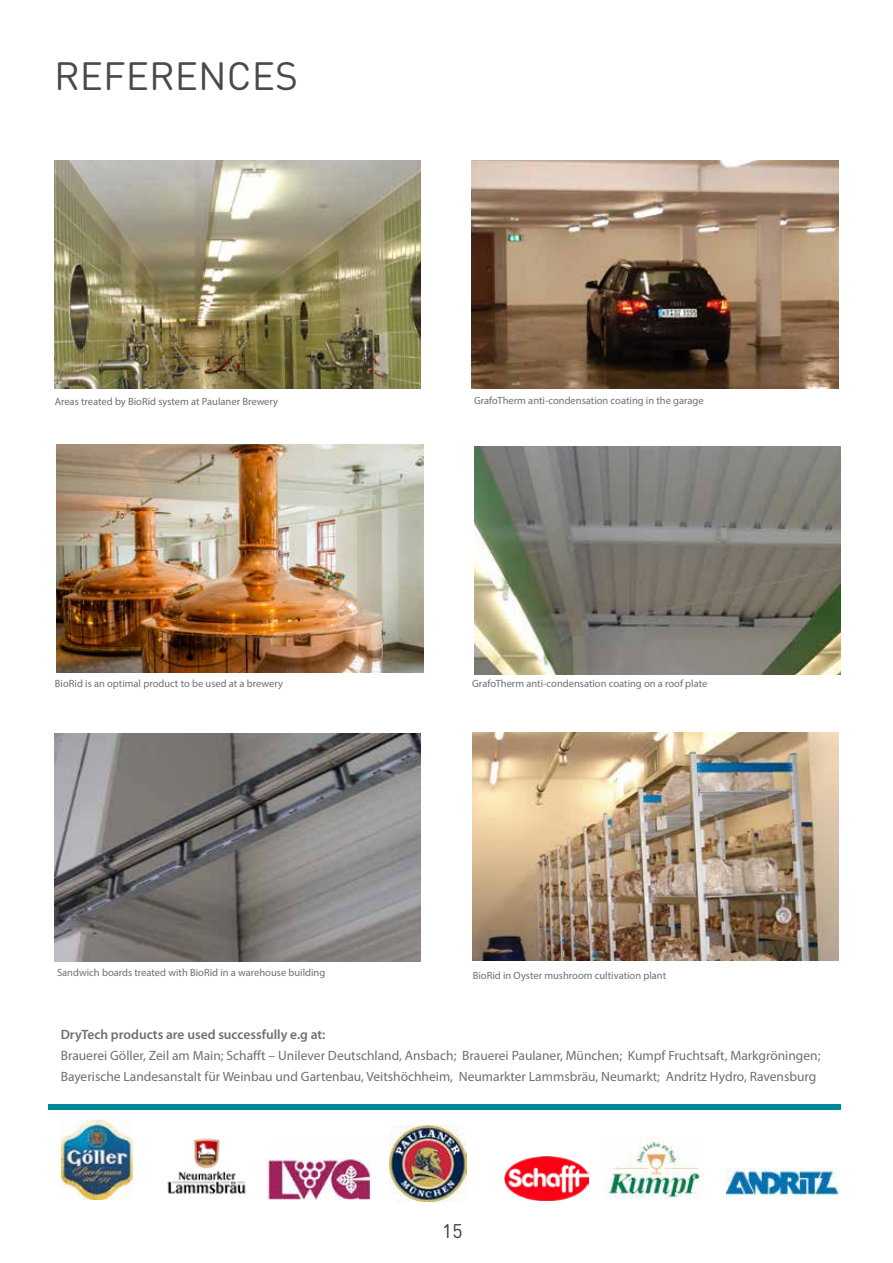
<style>
.page{position:relative;width:893px;height:1263px;background:#fff}
.page>*{position:absolute;margin:0;border:0;box-sizing:border-box;transform-origin:0 0}
.t1{font:39px "DIN Round Pro";color:#4a4a49}
.t2{font:19.5px "DIN Round Pro";color:#3c3c3b}
.t3{font:13.5px/21px "Myriad Pro";color:#706f6f}
.t4{font:600 13.5px "Myriad Pro";color:#706f6f}
.t5{font:10.5px "Myriad Pro";color:#706f6f}
</style>
<div class="page">
<img style="left:504px;top:1156px;width:84px;height:44px">
<img style="left:390px;top:1125px;width:76px;height:76px">
<img style="left:60px;top:1119px;width:73px;height:81px">
<img style="left:604px;top:1137px;width:100px;height:63px">
<img style="left:726px;top:1169px;width:113px;height:26px">
<img style="left:267px;top:1159px;width:104px;height:41px">
<img style="left:167px;top:1138px;width:79px;height:57px">
<img style="left:54px;top:733px;width:367px;height:229px">
<img style="left:472px;top:732px;width:367px;height:228px">
<img style="left:472px;top:161px;width:366px;height:228px">
<img style="left:55px;top:161px;width:366px;height:228px">
<img style="left:57px;top:445px;width:366px;height:228px">
<img style="left:474px;top:447px;width:366px;height:228px">
<div style="left:48px;top:1104px;width:792px;height:6px;background:#00879a"></div>
<h1 class="t1" style="left:54px;top:50px;width:245px">REFERENCES</h1>
<p class="t5" style="left:55px;top:395px;width:225px">Areas treated by BioRid system at Paulaner Brewery</p>
<p class="t5" style="left:474px;top:394px;width:231px">GrafoTherm anti-condensation coating in the garage</p>
<p class="t5" style="left:55px;top:677px;width:230px">BioRid is an optimal product to be used at a brewery</p>
<p class="t5" style="left:472px;top:677px;width:237px">GrafoTherm anti-condensation coating on a roof plate</p>
<p class="t5" style="left:57px;top:966px;width:270px">Sandwich boards treated with BioRid in a warehouse building</p>
<p class="t5" style="left:473px;top:968px;width:195px">BioRid in Oyster mushroom cultivation plant</p>
<p class="t4" style="left:61px;top:1026px;width:266px">DryTech products are used successfully e.g at:</p>
<p class="t3" style="left:61px;top:1045px;width:761px">Brauerei Göller, Zeil am Main; Schafft – Unilever Deutschland, Ansbach; Brauerei Paulaner, München; Kumpf Fruchtsaft, Markgröningen;<br>Bayerische Landesanstalt für Weinbau und Gartenbau, Veitshöchheim, Neumarkter Lammsbräu, Neumarkt; Andritz Hydro, Ravensburg</p>
<h2 class="t2" style="left:442px;top:1218px;width:22px">15</h2>
</div>
